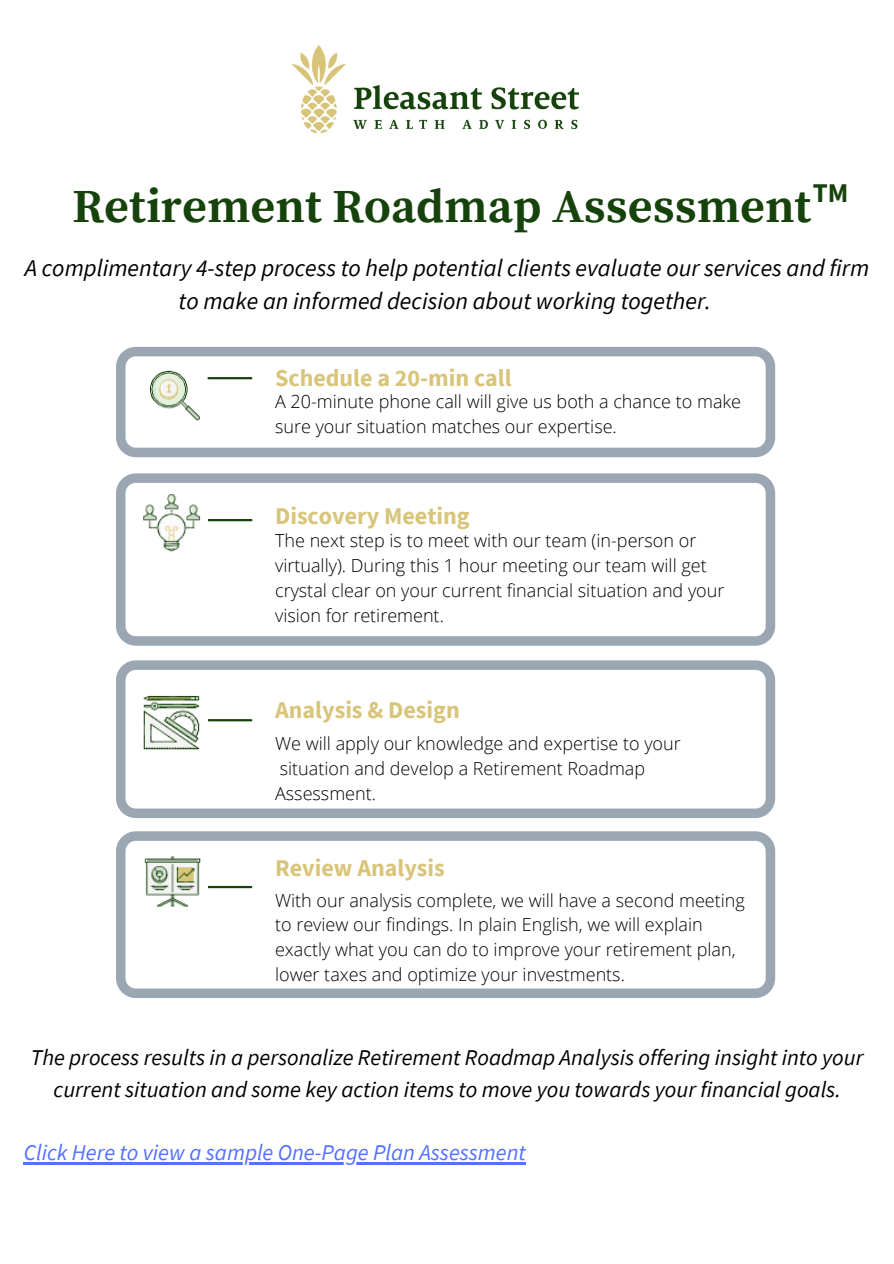
<style>
.page{position:relative;width:894px;height:1264px;background:#fff}
.page>*{position:absolute;margin:0;border:0;box-sizing:border-box;transform-origin:0 0}
.t1{font:700 47.25px "Source Serif Pro";color:#16420b}
.t2{font:700 27px "Source Sans Pro";color:#16420b}
.t3{font:italic 24px/32.7px "Source Sans Pro";color:#000;text-align:center}
.t4{font:700 24px "Source Sans Pro";color:#d8c579}
.t5{font:italic 22.5px/31.5px "Source Sans Pro";color:#000;text-align:center}
.t6{font:italic 22.5px "Source Sans Pro";color:#5271ff}
.t7{font:300 18px/24.8px "Open Sans";color:#000}
</style>
<div class="page">
<img style="left:292px;top:45px;width:286px;height:89px">
<svg style="left:116px;top:347px;width:659px;height:110px"></svg>
<img style="left:134px;top:363px;width:73px;height:69px">
<hr style="left:208px;top:377px;width:43px;height:2px;background:#16420b">
<svg style="left:116px;top:473px;width:659px;height:172px"></svg>
<hr style="left:208px;top:519px;width:43px;height:2px;background:#16420b">
<svg style="left:116px;top:660px;width:659px;height:158px"></svg>
<hr style="left:208px;top:719px;width:43px;height:2px;background:#16420b">
<svg style="left:116px;top:831px;width:659px;height:167px"></svg>
<hr style="left:208px;top:885px;width:43px;height:3px;background:#16420b">
<img style="left:134px;top:485px;width:73px;height:72px">
<img style="left:136px;top:686px;width:71px;height:70px">
<img style="left:136px;top:853px;width:71px;height:70px">
<hr style="left:24px;top:1161px;width:502px;height:3px;background:#5271ff">
<p class="t1" style="left:72px;top:178px;width:740px">Retirement Roadmap Assessment</p>
<p class="t2" style="left:812px;top:175px;width:37px">TM</p>
<p class="t3" style="left:25px;top:251px;width:845px">A complimentary 4-step process to help potential clients evaluate our services and firm to make an informed decision about working together.</p>
<p class="t4" style="left:275px;top:362px;width:238px">Schedule a 20-min call</p>
<p class="t7" style="left:275px;top:389px;width:467px">A 20-minute phone call will give us both a chance to make sure your situation matches our expertise.</p>
<p class="t4" style="left:275px;top:500px;width:196px">Discovery Meeting</p>
<p class="t7" style="left:275px;top:528px;width:450px">The next step is to meet with our team (in-person or virtually). During this 1 hour meeting our team will get crystal clear on your current financial situation and your vision for retirement.</p>
<p class="t4" style="left:275px;top:694px;width:186px">Analysis &amp; Design</p>
<p class="t7" style="left:275px;top:730px;width:407px">We will apply our knowledge and expertise to your situation and develop a Retirement Roadmap<br>Assessment.</p>
<p class="t4" style="left:275px;top:851px;width:171px">Review Analysis</p>
<p class="t7" style="left:275px;top:887px;width:471px">With our analysis complete, we will have a second meeting to review our findings. In plain English, we will explain exactly what you can do to improve your retirement plan, lower taxes and optimize your investments.</p>
<p class="t5" style="left:31px;top:1041px;width:833px">The process results in a personalize Retirement Roadmap Analysis offering insight into your current situation and some key action items to move you towards your financial goals.</p>
<p class="t6" style="left:24px;top:1137px;width:503px">Click Here to view a sample One-Page Plan Assessment</p>
</div>
